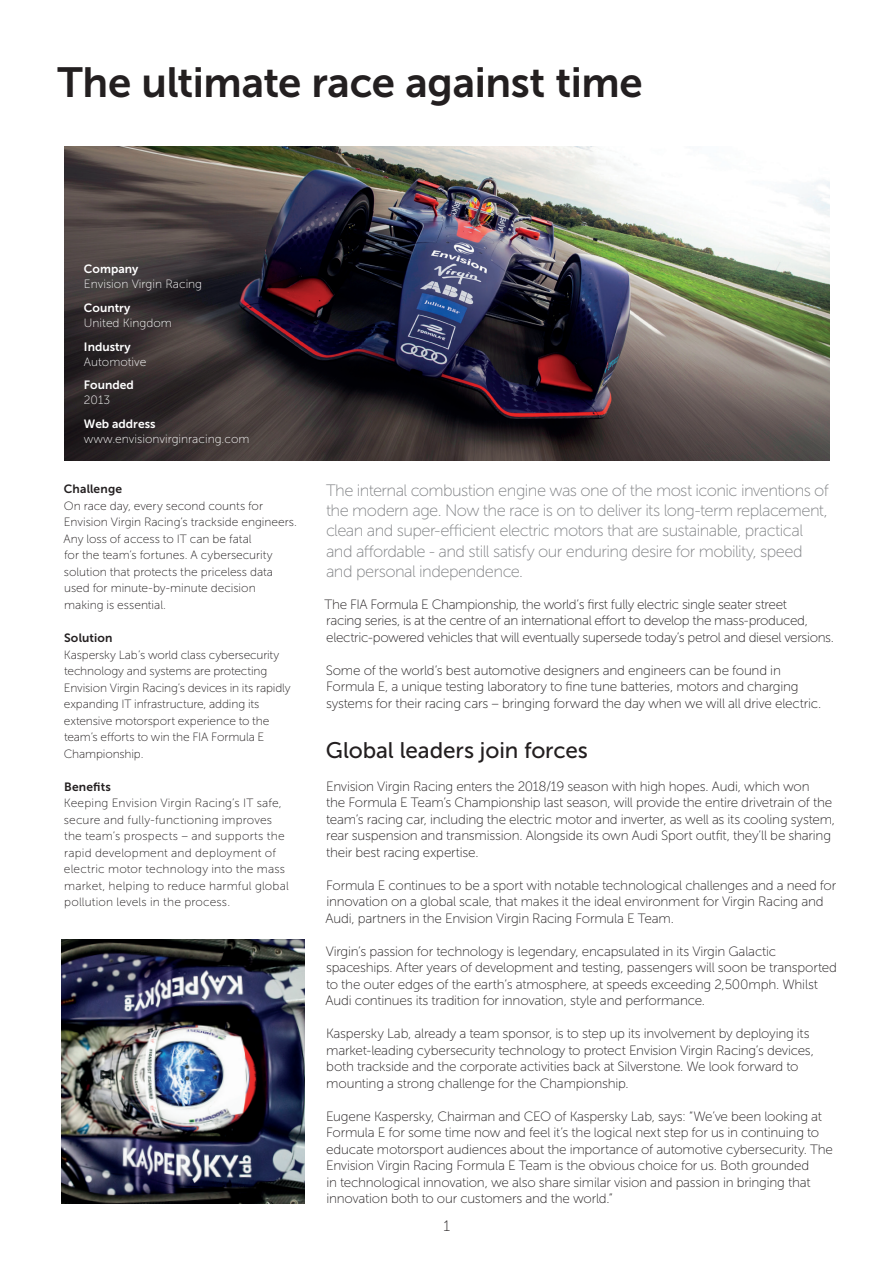
<style>
.page{position:relative;width:893px;height:1263px;background:#fff}
.page>*{position:absolute;margin:0;border:0;box-sizing:border-box;transform-origin:0 0}
.t1{font:42px "Museo Sans 700";letter-spacing:-.01em;color:#231f20}
.t2{font:22.5px "Museo Sans 500";letter-spacing:-.005em;color:#231f20}
.t3{font:16.5px/20.2px "Museo Sans 100";letter-spacing:-.035em;color:#808285}
.t4{font:15px "Museo Sans 100";color:#231f20}
.t5{font:13.5px/16.5px "Museo Sans 100";letter-spacing:-.015em;color:#231f20}
.t6{font:12px/16.5px "Museo Sans 100";color:#231f20}
.t7{font:12px "Museo Sans 100";color:#fff}
.t8{font:12px "Museo Sans 700";color:#fff}
.t9{font:12px "Museo Sans 700";letter-spacing:.015em;color:#231f20}
</style>
<div class="page">
<img style="left:64px;top:147px;width:765px;height:313px">
<img style="left:62px;top:939px;width:243px;height:264px">
<h1 class="t1" style="left:57px;top:60px;width:587px">The ultimate race against time</h1>
<p class="t8" style="left:84px;top:263px;width:56px">Company</p>
<p class="t7" style="left:84px;top:278px;width:120px">Envision Virgin Racing</p>
<p class="t8" style="left:84px;top:301px;width:48px">Country</p>
<p class="t7" style="left:84px;top:316px;width:89px">United Kingdom</p>
<p class="t8" style="left:84px;top:340px;width:48px">Industry</p>
<p class="t7" style="left:84px;top:355px;width:64px">Automotive</p>
<p class="t8" style="left:84px;top:378px;width:51px">Founded</p>
<p class="t7" style="left:84px;top:393px;width:28px">2013</p>
<p class="t8" style="left:84px;top:417px;width:73px">Web address</p>
<p class="t7" style="left:84px;top:432px;width:167px">www.envisionvirginracing.com</p>
<p class="t9" style="left:64px;top:483px;width:60px">Challenge</p>
<p class="t6" style="left:63px;top:498px;width:235px">On race day, every second counts for Envision Virgin Racing’s trackside engineers.<br>Any loss of access to IT can be fatal<br>for the team’s fortunes. A cybersecurity solution that protects the priceless data used for minute-by-minute decision making is essential.</p>
<p class="t9" style="left:64px;top:631px;width:50px">Solution</p>
<p class="t6" style="left:64px;top:646px;width:228px">Kaspersky Lab’s world class cybersecurity technology and systems are protecting Envision Virgin Racing’s devices in its rapidly expanding IT infrastructure, adding its extensive motorsport experience to the team’s efforts to win the FIA Formula E Championship.</p>
<p class="t9" style="left:64px;top:780px;width:48px">Benefits</p>
<p class="t6" style="left:64px;top:795px;width:226px">Keeping Envision Virgin Racing’s IT safe, secure and fully-functioning improves the team’s prospects – and supports the rapid development and deployment of electric motor technology into the mass market, helping to reduce harmful global pollution levels in the process.</p>
<p class="t3" style="left:326px;top:480px;width:504px">The internal combustion engine was one of the most iconic inventions of the modern age. Now the race is on to deliver its long-term replacement, clean and super-efficient electric motors that are sustainable, practical and affordable - and still satisfy our enduring desire for mobility, speed and personal independence.</p>
<p class="t5" style="left:325px;top:596px;width:511px">The FIA Formula E Championship, the world’s first fully electric single seater street<br>racing series, is at the centre of an international effort to develop the mass-produced, electric-powered vehicles that will eventually supersede today’s petrol and diesel versions.</p>
<p class="t5" style="left:326px;top:662px;width:497px">Some of the world’s best automotive designers and engineers can be found in<br>Formula E, a unique testing laboratory to fine tune batteries, motors and charging systems for their racing cars – bringing forward the day when we will all drive electric.</p>
<h2 class="t2" style="left:326px;top:737px;width:263px">Global leaders join forces</h2>
<p class="t5" style="left:326px;top:778px;width:511px">Envision Virgin Racing enters the 2018/19 season with high hopes. Audi, which won<br>the Formula E Team’s Championship last season, will provide the entire drivetrain of the team’s racing car, including the electric motor and inverter, as well as its cooling system, rear suspension and transmission. Alongside its own Audi Sport outfit, they’ll be sharing their best racing expertise.</p>
<p class="t5" style="left:325px;top:877px;width:512px">Formula E continues to be a sport with notable technological challenges and a need for innovation on a global scale, that makes it the ideal environment for Virgin Racing and<br>Audi, partners in the Envision Virgin Racing Formula E Team.</p>
<p class="t5" style="left:325px;top:943px;width:513px">Virgin’s passion for technology is legendary, encapsulated in its Virgin Galactic spaceships. After years of development and testing, passengers will soon be transported to the outer edges of the earth’s atmosphere, at speeds exceeding 2,500mph. Whilst Audi continues its tradition for innovation, style and performance.</p>
<p class="t5" style="left:326px;top:1025px;width:489px">Kaspersky Lab, already a team sponsor, is to step up its involvement by deploying its market-leading cybersecurity technology to protect Envision Virgin Racing’s devices, both trackside and the corporate activities back at Silverstone. We look forward to mounting a strong challenge for the Championship.</p>
<p class="t5" style="left:326px;top:1108px;width:509px">Eugene Kaspersky, Chairman and CEO of Kaspersky Lab, says: “We’ve been looking at Formula E for some time now and feel it’s the logical next step for us in continuing to educate motorsport audiences about the importance of automotive cybersecurity. The Envision Virgin Racing Formula E Team is the obvious choice for us. Both grounded<br>in technological innovation, we also share similar vision and passion in bringing that innovation both to our customers and the world.”</p>
<p class="t4" style="left:443px;top:1218px;width:8px">1</p>
</div>
